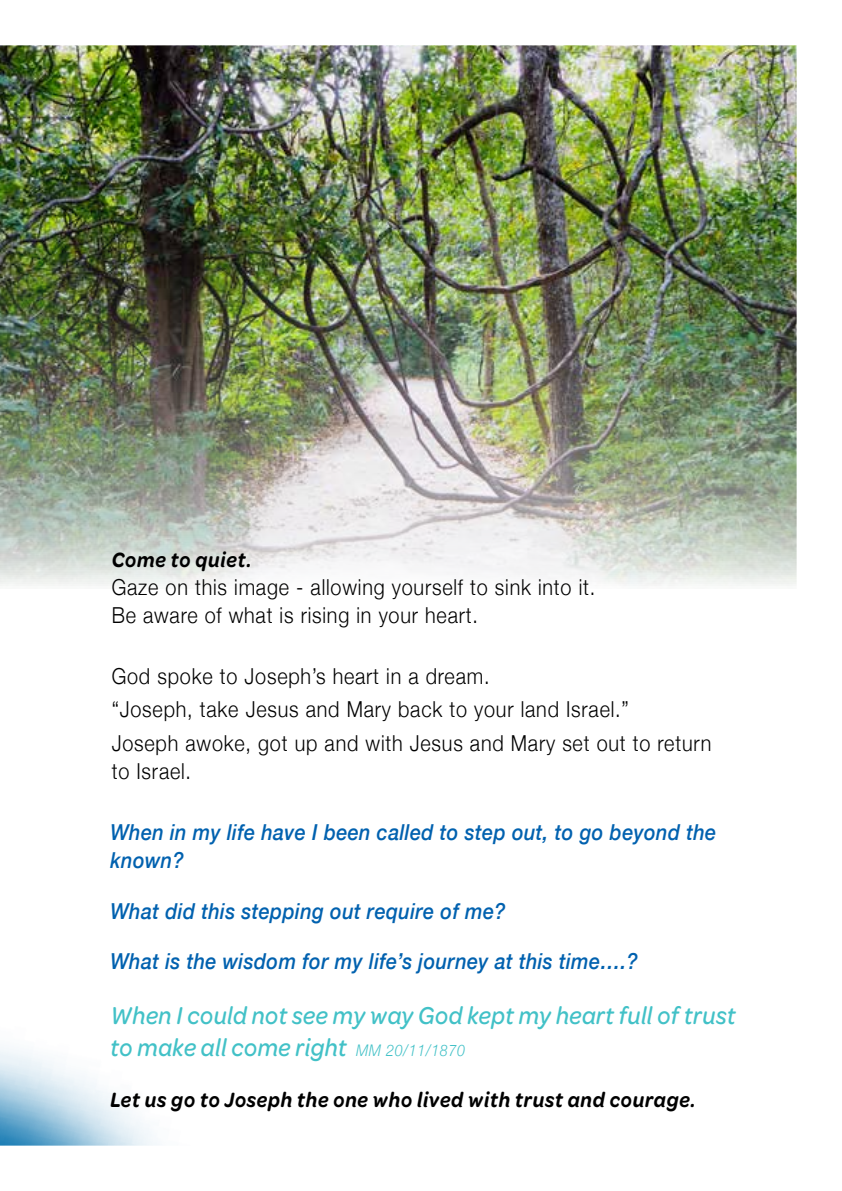
<style>
.page{position:relative;width:842px;height:1191px;background:#fff}
.page>*{position:absolute;margin:0;border:0;box-sizing:border-box;transform-origin:0 0}
.t1{font:italic 500 26px/32px "Omnes";letter-spacing:.02em;color:#42c1c7;scale:.9 1}
.t2{font:300 22px/33.6px "Helvetica Neue";letter-spacing:.04em;color:#000;scale:.9 1}
.t3{font:italic 500 22px/28px "Helvetica Neue";letter-spacing:.02em;color:#0061af;scale:.9 1}
.t4{font:italic 600 22px "Omnes";letter-spacing:.04em;color:#000;scale:.9 1}
.s1{font-family:"Helvetica Neue";font-weight:300;font-size:16px}
</style>
<div class="page">
<img style="left:0;top:45px;width:797px;height:1101px">
<p class="t4" style="left:112px;top:545px;width:157px">Come to quiet.</p>
<p class="t2" style="left:112px;top:572px;width:539px;line-height:28px">Gaze on this image - allowing yourself to sink into it.<br>Be aware of what is rising in your heart.</p>
<p class="t2" style="left:112px;top:657px;width:668px">God spoke to Joseph’s heart in a dream.<br>“Joseph, take Jesus and Mary back to your land Israel.”<br>Joseph awoke, got up and with Jesus and Mary set out to return</p>
<p class="t2" style="left:112px;top:752px;width:90px">to Israel.</p>
<p class="t3" style="left:111px;top:816px;width:674px">When in my life have I been called to step out, to go beyond the known?</p>
<p class="t3" style="left:111px;top:895px;width:440px">What did this stepping out require of me?</p>
<p class="t3" style="left:111px;top:946px;width:587px">What is the wisdom for my life’s journey at this time….?</p>
<p class="t1" style="left:111px;top:998px;width:696px">When I could not see my way God kept my heart full of trust to make all come right <span class="s1">MM 20/11/1870</span></p>
<p class="t4" style="left:111px;top:1085px;width:651px">Let us go to Joseph the one who lived with trust and courage.</p>
</div>
